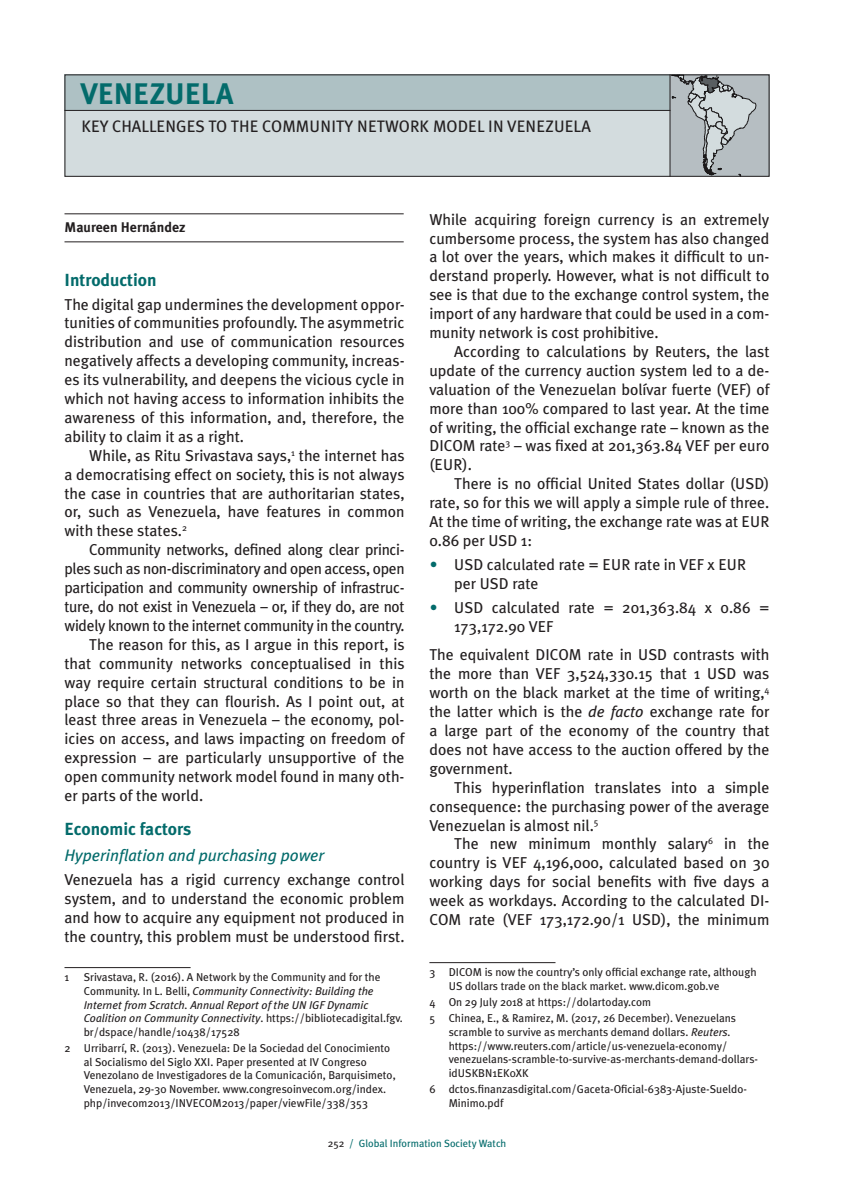
<style>
.page{position:relative;width:844px;height:1191px;background:#fff}
.page>*{position:absolute;margin:0;border:0;box-sizing:border-box;transform-origin:0 0}
.t1{font:700 29.75px "Meta Plus";color:#036b6b}
.t2{font:700 17.5px "Meta Plus";color:#036b6b}
.t3{font:16.62px "Meta Plus";letter-spacing:.005em;color:#231f20}
.t4{font:italic 16.62px "Meta Plus";color:#036b6b}
.t5{font:15.75px/18.9px "Meta Plus";color:#231f20;text-align:justify}
.t6{font:15.75px "Meta Plus";letter-spacing:-.02em;color:#231f20}
.t7{font:700 14px "Meta Plus";color:#231f20}
.t8{font:11.38px/13.7px "Meta Plus";color:#231f20}
.t9{font:10.5px "Meta Plus";color:#036b6b}
.s1{font-style:italic}
.s2{color:#036b6b}
.s3{color:#231f20}
</style>
<div class="page">
<div style="left:64px;top:74px;width:705px;height:103px;background:#d3dcde"></div>
<div style="left:64px;top:74px;width:605px;height:37px;background:#aec1c4"></div>
<hr style="left:64px;top:110px;width:606px;height:1px;background:#231f20">
<div style="left:64px;top:74px;width:705px;height:103px;border:1px solid #231f20"></div>
<hr style="left:64px;top:241px;width:339px;height:1px;background:#231f20">
<hr style="left:64px;top:213px;width:339px;height:1px;background:#231f20">
<hr style="left:64px;top:967px;width:126px;height:1px;background:#231f20">
<hr style="left:429px;top:962px;width:126px;height:1px;background:#231f20">
<div style="left:670px;top:74px;width:99px;height:102px;background:#b6bec2"></div>
<svg style="left:671px;top:75px;width:84px;height:101px"></svg>
<hr style="left:669px;top:74px;width:1px;height:103px;background:#231f20">
<h1 class="t1" style="left:80px;top:76px;width:155px">VENEZUELA</h1>
<p class="t3" style="left:81px;top:117px;width:511px">KEY CHALLENGES TO THE COMMUNITY NETWORK MODEL IN VENEZUELA</p>
<p class="t7" style="left:64px;top:219px;width:123px">Maureen Hernández</p>
<p class="t2" style="left:64px;top:269px;width:94px">Introduction</p>
<p class="t5" style="left:64px;top:294px;width:341px">The digital gap undermines the development oppor&shy;tunities of communities profoundly. The asymmetric distribution and use of communication resources negatively affects a developing community, increas&shy;es its vulnerability, and deepens the vicious cycle in which not having access to information inhibits the awareness of this information, and, therefore, the ability to claim it as a right.</p>
<p class="t5" style="left:64px;top:446px;width:341px;text-indent:25px">While, as Ritu Srivastava says,<sup>1</sup> the internet has a democratising effect on society, this is not always the case in countries that are authoritarian states, or, such as Venezuela, have features in common with these states.<sup>2</sup></p>
<p class="t6" style="left:89px;top:541px;width:316px">Community networks, defined along clear princi-</p>
<p class="t6" style="left:64px;top:559px;width:341px">ples such as non-discriminatory and open access, open</p>
<p class="t6" style="left:64px;top:578px;width:341px">participation and community ownership of infrastruc-</p>
<p class="t6" style="left:64px;top:597px;width:341px">ture, do not exist in Venezuela – or, if they do, are not</p>
<p class="t6" style="left:64px;top:616px;width:341px">widely known to the internet community in the country.</p>
<p class="t5" style="left:89px;top:635px;width:317px">The reason for this, as I argue in this report, is</p>
<p class="t5" style="left:64px;top:653px;width:341px">that community networks conceptualised in this</p>
<p class="t5" style="left:64px;top:672px;width:341px">way require certain structural conditions to be in</p>
<p class="t5" style="left:64px;top:691px;width:341px">place so that they can flourish. As I point out, at</p>
<p class="t5" style="left:64px;top:710px;width:341px">least three areas in Venezuela – the economy, pol-</p>
<p class="t5" style="left:64px;top:729px;width:341px">icies on access, and laws impacting on freedom of</p>
<p class="t5" style="left:64px;top:748px;width:341px">expression – are particularly unsupportive of the</p>
<p class="t5" style="left:64px;top:767px;width:341px">open community network model found in many oth-</p>
<p class="t5" style="left:64px;top:786px;width:140px">er parts of the world.</p>
<p class="t2" style="left:64px;top:818px;width:128px">Economic factors</p>
<p class="t4" style="left:64px;top:845px;width:261px">Hyperinflation and purchasing power</p>
<p class="t5" style="left:64px;top:869px;width:341px">Venezuela has a rigid currency exchange control system, and to understand the economic problem and how to acquire any equipment not produced in the country, this problem must be understood first.</p>
<p class="t8" style="left:64px;top:970px;width:6px">1</p>
<p class="t8" style="left:84px;top:970px;width:320px">Srivastava, R. (2016). A Network by the Community and for the Community. In L. Belli, <span class="s1">Community Connectivity: Building the Internet from Scratch. Annual Report of the UN IGF Dynamic Coalition on Community Connectivity</span>. https://bibliotecadigital.fgv. br/dspace/handle/10438/17528</p>
<p class="t8" style="left:84px;top:1041px;width:313px;text-indent:-19px">2 Urribarrí, R. (2013). Venezuela: De la Sociedad del Conocimiento al Socialismo del Siglo XXI. Paper presented at IV Congreso Venezolano de Investigadores de la Comunicación, Barquisimeto, Venezuela, 29-30 November. www.congresoinvecom.org/index. php/invecom2013/INVECOM2013/paper/viewFile/338/353</p>
<p class="t5" style="left:429px;top:209px;width:341px">While acquiring foreign currency is an extremely cumbersome process, the system has also changed a lot over the years, which makes it difficult to un&shy;derstand properly. However, what is not difficult to see is that due to the exchange control system, the import of any hardware that could be used in a com&shy;munity network is cost prohibitive.</p>
<p class="t5" style="left:429px;top:342px;width:341px;text-indent:25px">According to calculations by Reuters, the last update of the currency auction system led to a de&shy;valuation of the Venezuelan bolívar fuerte (VEF) of more than 100% compared to last year. At the time of writing, the official exchange rate – known as the DICOM rate<sup>3</sup> – was fixed at 201,363.84 VEF per euro (EUR).</p>
<p class="t5" style="left:429px;top:474px;width:341px;text-indent:25px">There is no official United States dollar (USD) rate, so for this we will apply a simple rule of three.<br>At the time of writing, the exchange rate was at EUR 0.86 per USD 1:</p>
<p class="t5" style="left:454px;top:555px;width:293px;text-indent:-25px"><span class="s2">•</span> USD calculated rate = EUR rate in VEF x EUR per USD rate</p>
<p class="t5" style="left:454px;top:597px;width:317px;text-indent:-25px"><span class="s2">•</span> USD calculated rate = 201,363.84 x 0.86 =<br>173,172.90 VEF</p>
<p class="t5" style="left:429px;top:645px;width:341px">The equivalent DICOM rate in USD contrasts with the more than VEF 3,524,330.15 that 1 USD was worth on the black market at the time of writing,<sup>4 </sup>the latter which is the <span class="s1">de facto</span> exchange rate for a large part of the economy of the country that does not have access to the auction offered by the government.</p>
<p class="t5" style="left:429px;top:777px;width:341px;text-indent:25px">This hyperinflation translates into a simple consequence: the purchasing power of the average Venezuelan is almost nil.<sup>5</sup></p>
<p class="t5" style="left:429px;top:834px;width:341px;text-indent:25px">The new minimum monthly salary<sup>6</sup> in the country is VEF 4,196,000, calculated based on 30 working days for social benefits with five days a week as workdays. According to the calculated DI-COM rate (VEF 173,172.90/1 USD), the minimum</p>
<p class="t8" style="left:448px;top:965px;width:309px;text-indent:-19px">3 DICOM is now the country’s only official exchange rate, although<br>US dollars trade on the black market. www.dicom.gob.ve</p>
<p class="t8" style="left:429px;top:994px;width:308px;line-height:16.1px">4 On 29 July 2018 at https://dolartoday.com<br>5 Chinea, E., &amp; Ramirez, M. (2017, 26 December). Venezuelans</p>
<p class="t8" style="left:448px;top:1025px;width:311px">scramble to survive as merchants demand dollars. <span class="s1">Reuters. </span>https://www.reuters.com/article/us-venezuela-economy/ venezuelans-scramble-to-survive-as-merchants-demand-dollars&shy;idUSKBN1EK0XK</p>
<p class="t8" style="left:448px;top:1082px;width:300px;text-indent:-19px">6 dctos.finanzasdigital.com/Gaceta-Oficial-6383-Ajuste-Sueldo-<br>Minimo.pdf</p>
<p class="t9" style="left:327px;top:1137px;width:180px"><span class="s3">252</span> / Global Information Society Watch</p>
</div>
